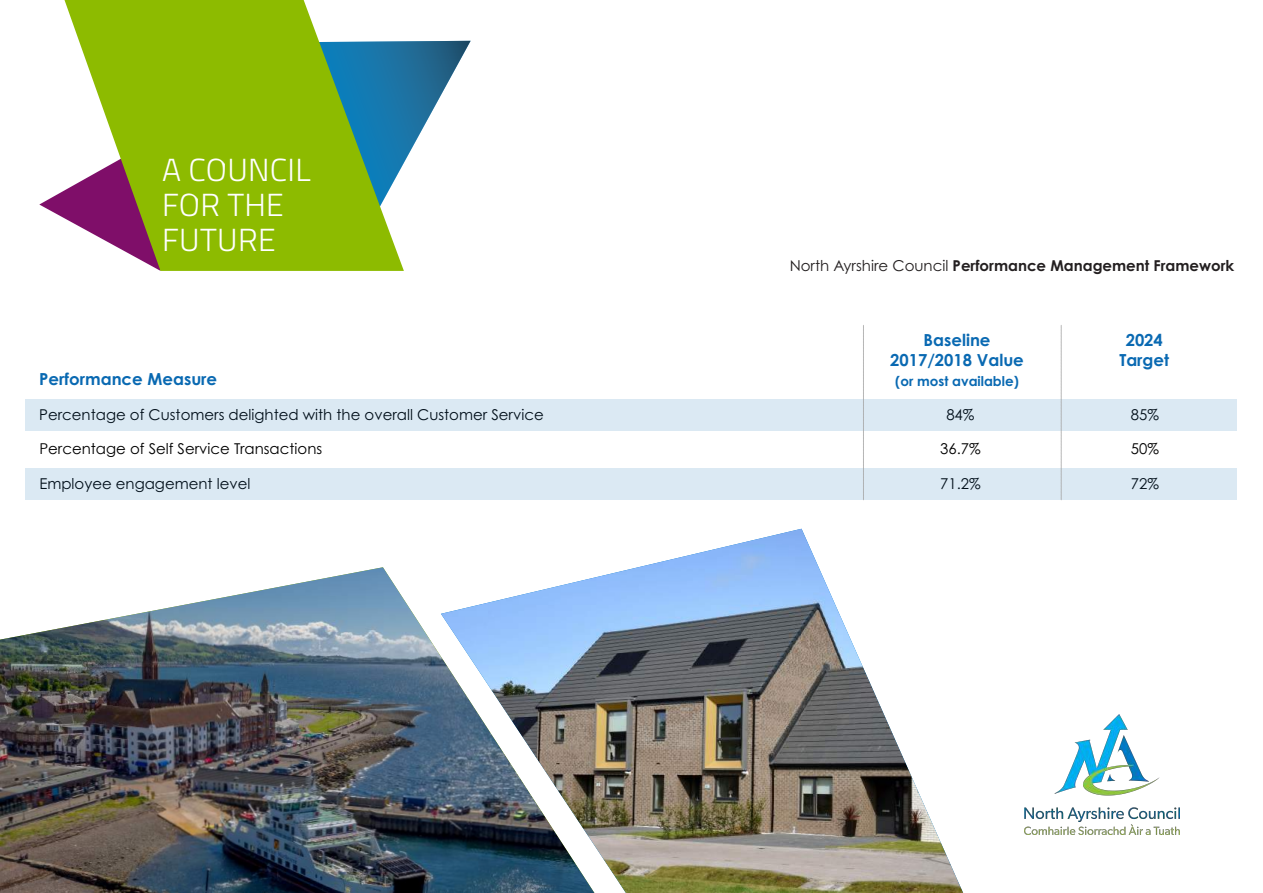
<style>
.page{position:relative;width:1263px;height:893px;background:#fff}
.page>*{position:absolute;margin:0;border:0;box-sizing:border-box;transform-origin:0 0}
.t1{font:300 31.95px/35px "Titillium Web";letter-spacing:.01em;color:#fff}
.t2{font:700 16.65px/20px "Century Gothic";color:#0969b2;text-align:center}
.t3{font:15px "Century Gothic";color:#000}
.t4{font:700 15px "Century Gothic";color:#231f20}
.t5{font:700 13.5px "Century Gothic";color:#0969b2}
.s1{font-weight:400}
</style>
<div class="page">
<svg style="left:404px;top:41px;width:67px;height:122px"></svg>
<svg style="left:39px;top:193px;width:21px;height:23px"></svg>
<svg style="left:60px;top:0;width:344px;height:271px;background:#92b53c"></svg>
<div style="left:26px;top:399px;width:1211px;height:31px;background:#dbe9f3"></div>
<div style="left:26px;top:468px;width:1211px;height:32px;background:#dbe9f3"></div>
<svg style="left:1061px;top:325px;width:1px;height:175px"></svg>
<svg style="left:863px;top:325px;width:1px;height:176px"></svg>
<img style="left:0;top:567px;width:441px;height:326px">
<img style="left:441px;top:529px;width:523px;height:364px">
<img style="left:1024px;top:715px;width:155px;height:119px">
<h1 class="t1" style="left:162px;top:157px;width:150px">A COUNCIL<br>FOR THE<br>FUTURE</h1>
<p class="t2" style="left:39px;top:370px;width:179px">Performance Measure</p>
<p class="t4" style="left:790px;top:257px;width:446px"><span class="s1">North Ayrshire Council</span> Performance Management Framework</p>
<p class="t2" style="left:890px;top:330px;width:135px">Baseline<br>2017/2018 Value</p>
<p class="t5" style="left:895px;top:373px;width:125px">(or most available)</p>
<p class="t2" style="left:1119px;top:330px;width:51px">2024<br>Target</p>
<p class="t3" style="left:39px;top:408px;width:506px">Percentage of Customers delighted with the overall Customer Service</p>
<p class="t3" style="left:946px;top:408px;width:30px">84%</p>
<p class="t3" style="left:1131px;top:408px;width:30px">85%</p>
<p class="t3" style="left:39px;top:440px;width:284px">Percentage of Self Service Transactions</p>
<p class="t3" style="left:940px;top:443px;width:42px">36.7%</p>
<p class="t3" style="left:1131px;top:443px;width:30px">50%</p>
<p class="t3" style="left:39px;top:478px;width:213px">Employee engagement level</p>
<p class="t3" style="left:940px;top:478px;width:42px">71.2%</p>
<p class="t3" style="left:1131px;top:478px;width:30px">72%</p>
</div>
